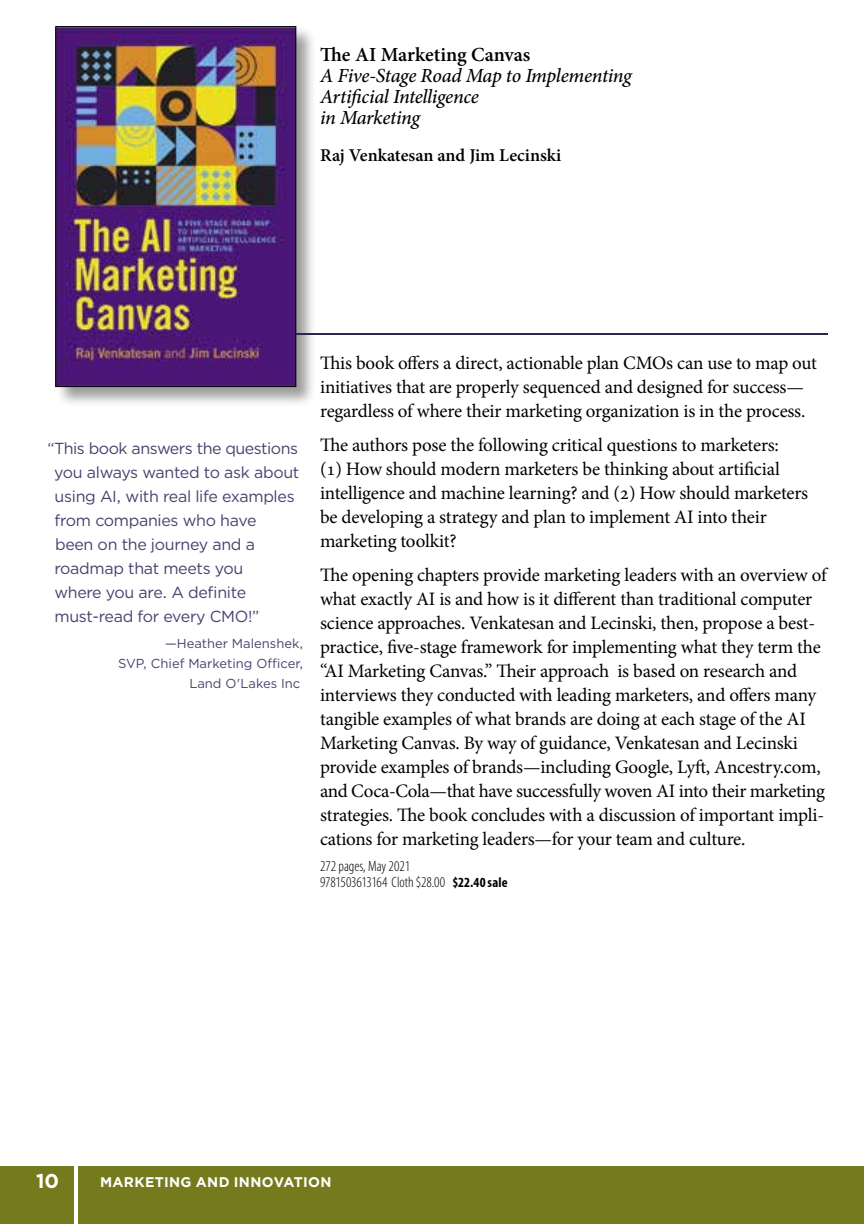
<style>
.page{position:relative;width:864px;height:1224px;background:#fff}
.page>*{position:absolute;margin:0;border:0;box-sizing:border-box;transform-origin:0 0}
.t1{font:italic 500 20px/21px "Minion Pro";letter-spacing:-.02em;color:#000}
.t2{font:600 20px "Minion Pro";color:#000}
.t3{font:700 20px "Gotham";color:#fff}
.t4{font:19px/24px "Minion Pro";letter-spacing:-.015em;color:#000}
.t5{font:600 18px "Minion Pro";color:#000}
.t6{font:16px/24px "Gotham";letter-spacing:-.02em;color:#49416f}
.t7{font:300 condensed 15px/16px "Myriad Pro";color:#000}
.t8{font:700 14px "Gotham";letter-spacing:.025em;color:#fff}
.t9{font:13px/20px "Gotham";color:#49416f;text-align:right}
.s1{font-weight:700;font-size:14px}
</style>
<div class="page">
<div style="left:0;top:1166px;width:864px;height:58px;background:#757a1c"></div>
<hr style="left:74px;top:1165px;width:4px;height:59px;background:#fff">
<div style="left:55px;top:25px;width:262px;height:383px;background:#000;opacity:.4"></div>
<img style="left:58px;top:28px;width:236px;height:357px">
<div style="left:56px;top:26px;width:240px;height:361px;border:1px solid #000"></div>
<hr style="left:296px;top:333px;width:532px;height:2px;background:#2f2551">
<p class="t2" style="left:320px;top:41px;width:212px">The AI Marketing Canvas</p>
<p class="t1" style="left:320px;top:65px;width:313px">A Five-Stage Road Map to Implementing<br>Artificial Intelligence<br>in Marketing</p>
<p class="t5" style="left:320px;top:143px;width:243px">Raj Venkatesan and Jim Lecinski</p>
<p class="t6" style="left:54px;top:436px;width:247px;text-indent:-7px">“This book answers the questions you always wanted to ask about using AI, with real life examples from companies who have<br>been on the journey and a roadmap that meets you<br>where you are. A definite must-read for every CMO!”</p>
<p class="t9" style="left:118px;top:633px;width:187px">—Heather Malenshek,<br>SVP, Chief Marketing Officer,<br>Land O'Lakes Inc</p>
<p class="t4" style="left:320px;top:351px;width:498px">This book offers a direct, actionable plan CMOs can use to map out initiatives that are properly sequenced and designed for success— regardless of where their marketing organization is in the process.</p>
<p class="t4" style="left:320px;top:433px;width:490px">The authors pose the following critical questions to marketers:<br>(1) How should modern marketers be thinking about artificial intelligence and machine learning? and (2) How should marketers be developing a strategy and plan to implement AI into their marketing toolkit?</p>
<p class="t4" style="left:320px;top:563px;width:508px">The opening chapters provide marketing leaders with an overview of what exactly AI is and how is it different than traditional computer science approaches. Venkatesan and Lecinski, then, propose a best&shy;practice, five-stage framework for implementing what they term the “AI Marketing Canvas.” Their approach is based on research and interviews they conducted with leading marketers, and offers many tangible examples of what brands are doing at each stage of the AI Marketing Canvas. By way of guidance, Venkatesan and Lecinski provide examples of brands—including Google, Lyft, Ancestry.com, and Coca-Cola—that have successfully woven AI into their marketing strategies. The book concludes with a discussion of important impli&shy;cations for marketing leaders—for your team and culture.</p>
<p class="t7" style="left:320px;top:858px;width:189px">272 pages, May 2021<br>9781503613164 Cloth $28.00 <span class="s1">$22.40 sale</span></p>
<p class="t3" style="left:36px;top:1169px;width:25px">10</p>
<p class="t8" style="left:100px;top:1174px;width:233px">MARKETING AND INNOVATION</p>
</div>
